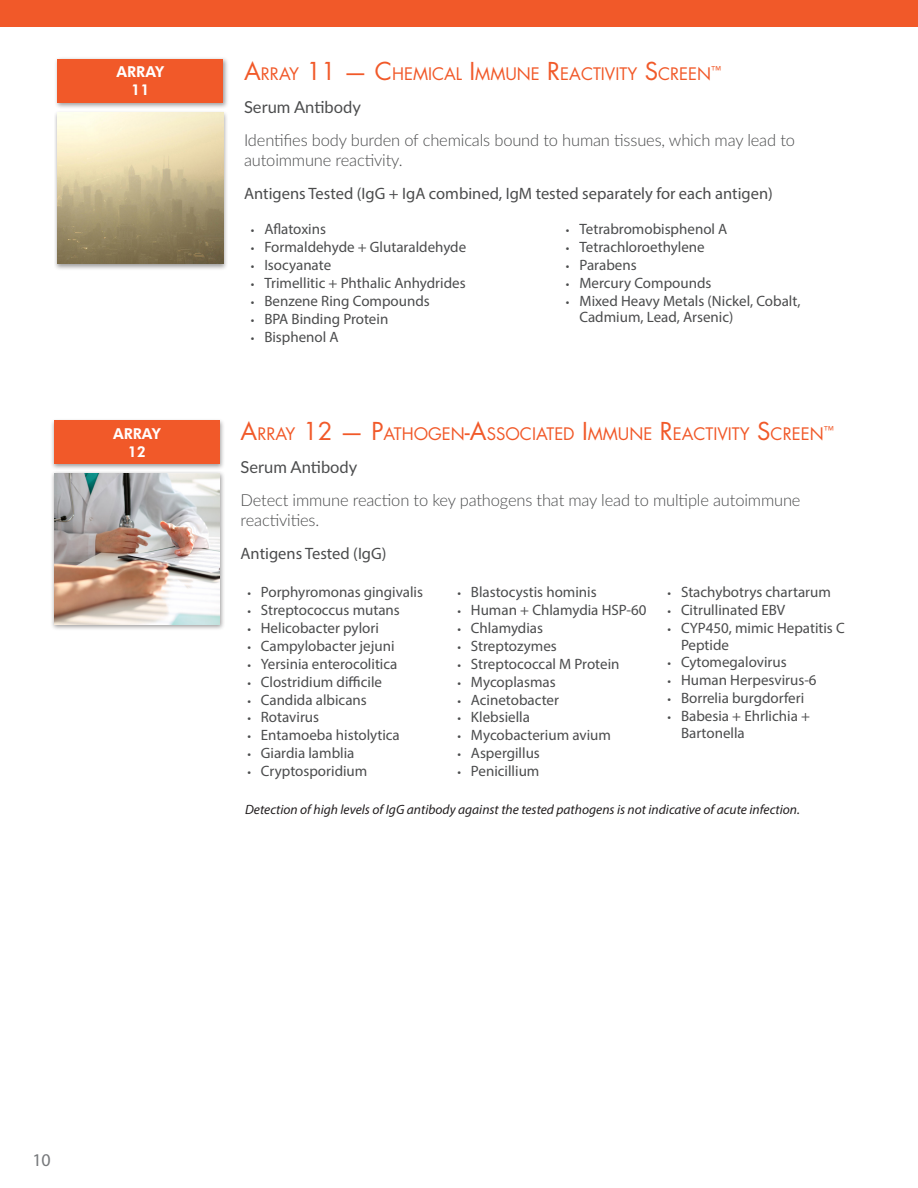
<style>
.page{position:relative;width:918px;height:1188px;background:#fff}
.page>*{position:absolute;margin:0;border:0;box-sizing:border-box;transform-origin:0 0}
.t1{font:18px "Myriad Pro";color:#76787b}
.Array_Test_Title{font:16.8px "Futura Std";color:#f15929}
.Body_text{font:300 16.5px/19.5px "Lato";letter-spacing:-.01em;color:#4b4c4d}
.Antigen_tested{font:16.5px "Myriad Pro";color:#4b4c4d}
.t2{font:16.5px "Lato";color:#4b4c4d}
.t3{font:15px/16.5px "Myriad Pro";color:#4b4c4d}
.array{font:800 15px "Futura BT";color:#fff}
.Note{font:italic 13.5px "Myriad Pro";color:#231f20}
.s1{font-size:24px}
.s2{font-size:12.75px}
</style>
<div class="page">
<div style="left:54px;top:110px;width:175px;height:160px;background:#231f20;opacity:.44"></div>
<img style="left:58px;top:113px;width:165px;height:151px">
<div style="left:50px;top:471px;width:175px;height:160px;background:#231f20;opacity:.44"></div>
<img style="left:54px;top:473px;width:166px;height:151px">
<div style="left:53px;top:56px;width:176px;height:53px;background:#231f20;opacity:.44"></div>
<div style="left:58px;top:59px;width:165px;height:44px;background:#f15929"></div>
<div style="left:50px;top:418px;width:175px;height:53px;background:#231f20;opacity:.44"></div>
<div style="left:54px;top:420px;width:166px;height:44px;background:#f15929"></div>
<div style="left:0;top:0;width:918px;height:27px;background:#f15929"></div>
<p class="array" style="left:117px;top:63px;width:49px">ARRAY</p>
<p class="array" style="left:131px;top:81px;width:20px">11</p>
<p class="array" style="left:113px;top:424px;width:49px">ARRAY</p>
<p class="array" style="left:128px;top:442px;width:20px">12</p>
<p class="Array_Test_Title" style="left:244px;top:63px;width:479px"><span class="s1">A</span>RRAY <span class="s1">11 — C</span>HEMICAL <span class="s1">I</span>MMUN E <span class="s1">R</span>EACTIVITY <span class="s1">S</span>CREEN <sup>™</sup></p>
<p class="t2" style="left:244px;top:96px;width:118px">Serum Antibody</p>
<p class="Body_text" style="left:244px;top:130px;width:552px">Identifies body burden of chemicals bound to human tissues, which may lead to autoimmune reactivity.</p>
<p class="Antigen_tested" style="left:244px;top:184px;width:530px">Antigens Tested (IgG + IgA combined, IgM tested separately for each antigen)</p>
<p class="t3" style="left:251px;top:221px;width:77px"><span class="s2">•</span> Aflatoxins</p>
<p class="t3" style="left:251px;top:239px;width:217px"><span class="s2">•</span> Formaldehyde + Glutaraldehyde</p>
<p class="t3" style="left:251px;top:257px;width:82px"><span class="s2">•</span> Isocyanate</p>
<p class="t3" style="left:251px;top:274px;width:216px"><span class="s2">•</span> Trimellitic + Phthalic Anhydrides</p>
<p class="t3" style="left:251px;top:292px;width:181px"><span class="s2">•</span> Benzene Ring Compounds</p>
<p class="t3" style="left:251px;top:310px;width:139px"><span class="s2">•</span> BPA Binding Protein</p>
<p class="t3" style="left:251px;top:328px;width:89px"><span class="s2">•</span> Bisphenol A</p>
<p class="t3" style="left:566px;top:221px;width:163px"><span class="s2">•</span> Tetrabromobisphenol A</p>
<p class="t3" style="left:566px;top:239px;width:140px"><span class="s2">•</span> Tetrachloroethylene</p>
<p class="t3" style="left:566px;top:257px;width:72px"><span class="s2">•</span> Parabens</p>
<p class="t3" style="left:566px;top:274px;width:147px"><span class="s2">•</span> Mercury Compounds</p>
<p class="t3" style="left:579px;top:292px;width:223px;text-indent:-14px"><span class="s2">•</span> Mixed Heavy Metals (Nickel, Cobalt,<br>Cadmium, Lead, Arsenic)</p>
<p class="Array_Test_Title" style="left:241px;top:423px;width:595px"><span class="s1">A</span>RRAY <span class="s1">12 — P</span>ATHOGEN<span class="s1">-A</span>SSOCIATED <span class="s1">I</span>MMUN E <span class="s1">R</span>EACTIVITY <span class="s1">S</span>CREEN <sup>™</sup></p>
<p class="t2" style="left:241px;top:456px;width:118px">Serum Antibody</p>
<p class="Body_text" style="left:241px;top:490px;width:561px">Detect immune reaction to key pathogens that may lead to multiple autoimmune reactivities.</p>
<p class="Antigen_tested" style="left:241px;top:544px;width:147px">Antigens Tested (IgG)</p>
<p class="t3" style="left:247px;top:584px;width:177px"><span class="s2">•</span> Porphyromonas gingivalis</p>
<p class="t3" style="left:247px;top:602px;width:154px"><span class="s2">•</span> Streptococcus mutans</p>
<p class="t3" style="left:247px;top:620px;width:133px"><span class="s2">•</span> Helicobacter pylori</p>
<p class="t3" style="left:247px;top:637px;width:149px"><span class="s2">•</span> Campylobacter jejuni</p>
<p class="t3" style="left:247px;top:655px;width:152px"><span class="s2">•</span> Yersinia enterocolitica</p>
<p class="t3" style="left:247px;top:673px;width:136px"><span class="s2">•</span> Clostridium difficile</p>
<p class="t3" style="left:247px;top:691px;width:121px"><span class="s2">•</span> Candida albicans</p>
<p class="t3" style="left:247px;top:709px;width:73px"><span class="s2">•</span> Rotavirus</p>
<p class="t3" style="left:247px;top:727px;width:154px"><span class="s2">•</span> Entamoeba histolytica</p>
<p class="t3" style="left:247px;top:745px;width:109px"><span class="s2">•</span> Giardia lamblia</p>
<p class="t3" style="left:247px;top:762px;width:122px"><span class="s2">•</span> Cryptosporidium</p>
<p class="t3" style="left:457px;top:584px;width:141px"><span class="s2">•</span> Blastocystis hominis</p>
<p class="t3" style="left:457px;top:602px;width:191px"><span class="s2">•</span> Human + Chlamydia HSP-60</p>
<p class="t3" style="left:457px;top:620px;width:87px"><span class="s2">•</span> Chlamydias</p>
<p class="t3" style="left:457px;top:637px;width:101px"><span class="s2">•</span> Streptozymes</p>
<p class="t3" style="left:457px;top:655px;width:164px"><span class="s2">•</span> Streptococcal M Protein</p>
<p class="t3" style="left:457px;top:673px;width:100px"><span class="s2">•</span> Mycoplasmas</p>
<p class="t3" style="left:457px;top:691px;width:103px"><span class="s2">•</span> Acinetobacter</p>
<p class="t3" style="left:457px;top:709px;width:74px"><span class="s2">•</span> Klebsiella</p>
<p class="t3" style="left:457px;top:727px;width:155px"><span class="s2">•</span> Mycobacterium avium</p>
<p class="t3" style="left:457px;top:745px;width:84px"><span class="s2">•</span> Aspergillus</p>
<p class="t3" style="left:457px;top:762px;width:84px"><span class="s2">•</span> Penicillium</p>
<p class="t3" style="left:668px;top:584px;width:165px"><span class="s2">•</span> Stachybotrys chartarum</p>
<p class="t3" style="left:668px;top:602px;width:119px"><span class="s2">•</span> Citrullinated EBV</p>
<p class="t3" style="left:681px;top:620px;width:165px;text-indent:-14px"><span class="s2">•</span> CYP450, mimic Hepatitis C<br>Peptide</p>
<p class="t3" style="left:668px;top:654px;width:121px"><span class="s2">•</span> Cytomegalovirus</p>
<p class="t3" style="left:668px;top:672px;width:151px"><span class="s2">•</span> Human Herpesvirus-6</p>
<p class="t3" style="left:668px;top:690px;width:138px"><span class="s2">•</span> Borrelia burgdorferi</p>
<p class="t3" style="left:681px;top:708px;width:131px;text-indent:-14px"><span class="s2">•</span> Babesia + Ehrlichia +<br>Bartonella</p>
<p class="Note" style="left:245px;top:801px;width:556px">Detection of high levels of IgG antibody against the tested pathogens is not indicative of acute infection.</p>
<p class="t1" style="left:32px;top:1149px;width:20px">10</p>
</div>
